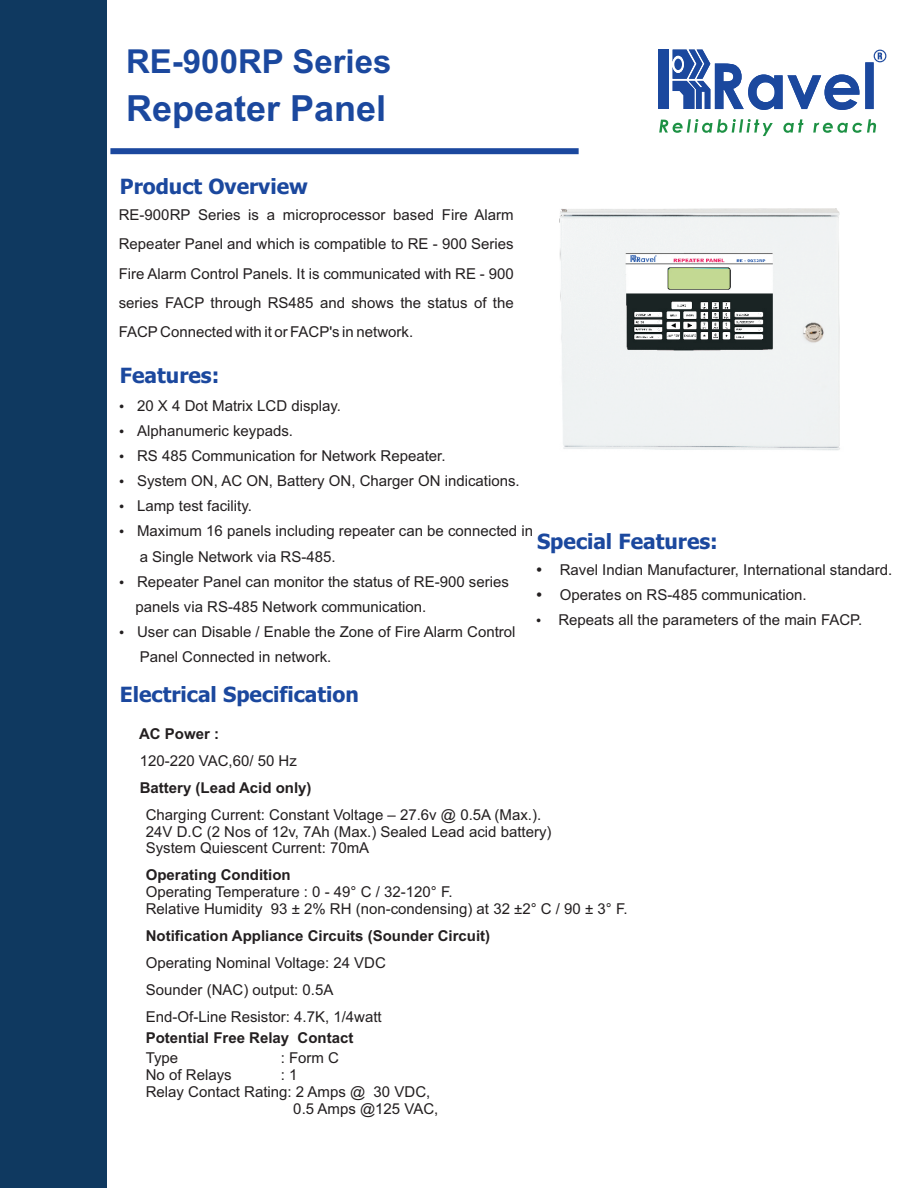
<style>
.page{position:relative;width:918px;height:1188px;background:#fff}
.page>*{position:absolute;margin:0;border:0;box-sizing:border-box;transform-origin:0 0}
.t1{font:700 36px "Arial";color:#1b489e}
.t2{font:700 33px "Arial";color:#1b489e}
.t3{font:700 21px "Tahoma";color:#1b489e}
.t4{font:15px/25.2px "Arial";color:#231f20}
.t5{font:700 15px "Arial";color:#231f20}
</style>
<div class="page">
<div style="left:0;top:0;width:106px;height:1188px;background:#0f3960"></div>
<div style="left:659px;top:50px;width:10px;height:59px;background:#1b489e"></div>
<svg style="left:659px;top:119px;width:217px;height:17px"></svg>
<svg style="left:874px;top:50px;width:12px;height:12px"></svg>
<svg style="left:875px;top:51px;width:10px;height:10px"></svg>
<svg style="left:673px;top:50px;width:209px;height:60px"></svg>
<div style="left:110px;top:148px;width:469px;height:6px;background:#1b489e"></div>
<img style="left:559px;top:208px;width:281px;height:242px">
<h2 class="t2" style="left:126px;top:49px;width:267px">RE-900RP Series</h2>
<h1 class="t1" style="left:126px;top:94px;width:262px">Repeater Panel</h1>
<h3 class="t3" style="left:120px;top:178px;width:190px">Product Overview</h3>
<p class="t4" style="left:119px;top:202px;width:396px;line-height:29.2px;text-align:justify">RE-900RP Series is a microprocessor based Fire Alarm Repeater Panel and which is compatible to RE - 900 Series Fire Alarm Control Panels. It is communicated with RE - 900 series FACP through RS485 and shows the status of the FACP Connected with it or FACP's in network.</p>
<h3 class="t3" style="left:120px;top:367px;width:101px">Features:</h3>
<p class="t4" style="left:136px;top:394px;width:399px">20 X 4 Dot Matrix LCD display.<br>Alphanumeric keypads.<br>RS 485 Communication for Network Repeater.<br>System ON, AC ON, Battery ON, Charger ON indications.<br>Lamp test facility.<br>Maximum 16 panels including repeater can be connected in a Single Network via RS-485.<br>Repeater Panel can monitor the status of RE-900 series panels via RS-485 Network communication.<br>User can Disable / Enable the Zone of Fire Alarm Control Panel Connected in network.</p>
<h3 class="t3" style="left:537px;top:533px;width:182px">Special Features:</h3>
<p class="t4" style="left:558px;top:558px;width:336px">Ravel Indian Manufacturer, International standard.<br>Operates on RS-485 communication.<br>Repeats all the parameters of the main FACP.</p>
<h3 class="t3" style="left:120px;top:686px;width:241px">Electrical Specification</h3>
<p class="t5" style="left:139px;top:728px;width:82px">AC Power :</p>
<p class="t4" style="left:140px;top:749px;width:159px">120-220 VAC,60/ 50 Hz</p>
<p class="t5" style="left:140px;top:782px;width:173px">Battery (Lead Acid only)</p>
<p class="t4" style="left:146px;top:808px;width:407px;line-height:16.8px">Charging Current: Constant Voltage – 27.6v @ 0.5A (Max.).<br>24V D.C (2 Nos of 12v, 7Ah (Max.) Sealed Lead acid battery)<br>System Quiescent Current: 70mA</p>
<p class="t5" style="left:146px;top:870px;width:147px">Operating Condition</p>
<p class="t4" style="left:146px;top:885px;width:483px;line-height:16.8px">Operating Temperature : 0 - 49° C / 32-120° F.<br>Relative Humidity 93 ± 2% RH (non-condensing) at 32 ±2° C / 90 ± 3° F.</p>
<p class="t5" style="left:146px;top:930px;width:346px">Notification Appliance Circuits (Sounder Circuit)</p>
<p class="t4" style="left:146px;top:951px;width:242px;line-height:27px">Operating Nominal Voltage: 24 VDC<br>Sounder (NAC) output: 0.5A<br>End-Of-Line Resistor: 4.7K, 1/4watt</p>
<p class="t4" style="left:146px;top:1047px;width:34px">Type</p>
<p class="t4" style="left:281px;top:1047px;width:60px">: Form C</p>
<p class="t4" style="left:146px;top:1064px;width:87px">No of Relays</p>
<p class="t4" style="left:281px;top:1064px;width:18px">: 1</p>
<p class="t4" style="left:146px;top:1080px;width:286px">Relay Contact Rating: 2 Amps @ 30 VDC,</p>
<p class="t4" style="left:293px;top:1097px;width:147px">0.5 Amps @125 VAC,</p>
<p class="t5" style="left:146px;top:1032px;width:209px">Potential Free Relay Contact</p>
</div>
